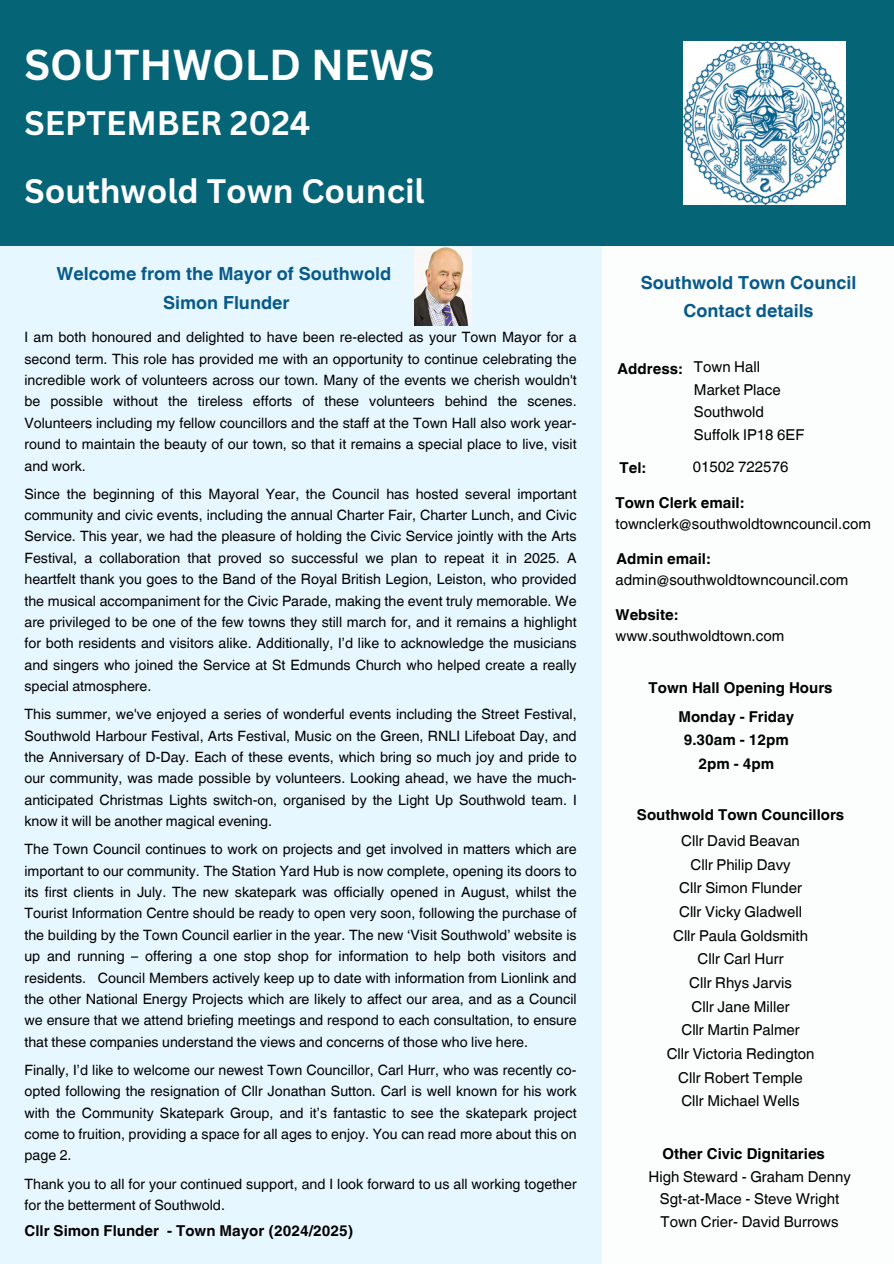
<style>
.page{position:relative;width:894px;height:1264px;background:#fff}
.page>*{position:absolute;margin:0;border:0;box-sizing:border-box;transform-origin:0 0}
.t1{font:700 42px "Canva Sans";color:#fff}
.t2{font:700 33px "Canva Sans";color:#fff}
.t3{font:700 18px/28.2px "Helvetica World";color:#075a89;text-align:center}
.t4{font:15px "Helvetica World";color:#000}
.t5{font:700 15px/23.7px "Helvetica World";color:#000;text-align:center}
.t6{font:14.25px/21.3px "Helvetica World";color:#000;text-align:justify}
</style>
<div class="page">
<div style="left:0;top:0;width:893px;height:245px;background:#056576"></div>
<img style="left:683px;top:42px;width:162px;height:163px">
<div style="left:0;top:246px;width:601px;height:1017px;background:#e7f7ff"></div>
<img style="left:414px;top:248px;width:58px;height:77px">
<h3 class="t1" style="left:24px;top:35px;width:411px">SOUTHWOLD NEWS</h3>
<p class="t2" style="left:24px;top:99px;width:287px">SEPTEMBER 2024</p>
<p class="t2" style="left:24px;top:167px;width:401px">Southwold Town Council</p>
<p class="t3" style="left:57px;top:258px;width:336px">Welcome from the Mayor of Southwold<br>Simon Flunder</p>
<h4 class="t3" style="left:640px;top:266px;width:217px">Southwold Town Council<br>Contact details</h4>
<p class="t6" style="left:24px;top:326px;width:553px">I am both honoured and delighted to have been re-elected as your Town Mayor for a second term. This role has provided me with an opportunity to continue celebrating the incredible work of volunteers across our town. Many of the events we cherish wouldn't be possible without the tireless efforts of these volunteers behind the scenes.<br>Volunteers including my fellow councillors and the staff at the Town Hall also work year&shy;round to maintain the beauty of our town, so that it remains a special place to live, visit and work.</p>
<p class="t6" style="left:24px;top:483px;width:553px">Since the beginning of this Mayoral Year, the Council has hosted several important community and civic events, including the annual Charter Fair, Charter Lunch, and Civic Service. This year, we had the pleasure of holding the Civic Service jointly with the Arts Festival, a collaboration that proved so successful we plan to repeat it in 2025. A heartfelt thank you goes to the Band of the Royal British Legion, Leiston, who provided the musical accompaniment for the Civic Parade, making the event truly memorable. We are privileged to be one of the few towns they still march for, and it remains a highlight for both residents and visitors alike. Additionally, I’d like to acknowledge the musicians and singers who joined the Service at St Edmunds Church who helped create a really special atmosphere.</p>
<p class="t6" style="left:24px;top:703px;width:553px">This summer, we've enjoyed a series of wonderful events including the Street Festival, Southwold Harbour Festival, Arts Festival, Music on the Green, RNLI Lifeboat Day, and the Anniversary of D-Day. Each of these events, which bring so much joy and pride to our community, was made possible by volunteers. Looking ahead, we have the much&shy;anticipated Christmas Lights switch-on, organised by the Light Up Southwold team. I know it will be another magical evening.</p>
<p class="t6" style="left:24px;top:838px;width:553px">The Town Council continues to work on projects and get involved in matters which are important to our community. The Station Yard Hub is now complete, opening its doors to its first clients in July. The new skatepark was officially opened in August, whilst the Tourist Information Centre should be ready to open very soon, following the purchase of the building by the Town Council earlier in the year. The new ‘Visit Southwold’ website is up and running – offering a one stop shop for information to help both visitors and residents. Council Members actively keep up to date with information from Lionlink and the other National Energy Projects which are likely to affect our area, and as a Council we ensure that we attend briefing meetings and respond to each consultation, to ensure that these companies understand the views and concerns of those who live here.</p>
<h5 class="t6" style="left:24px;top:1059px;width:553px">Finally, I’d like to welcome our newest Town Councillor, Carl Hurr, who was recently co&shy;opted following the resignation of Cllr Jonathan Sutton. Carl is well known for his work with the Community Skatepark Group, and it’s fantastic to see the skatepark project come to fruition, providing a space for all ages to enjoy. You can read more about this on page 2.</h5>
<p class="t6" style="left:24px;top:1172px;width:553px">Thank you to all for your continued support, and I look forward to us all working together for the betterment of Southwold.</p>
<h2 class="t5" style="left:24px;top:1217px;width:330px">Cllr Simon Flunder - Town Mayor (2024/2025)</h2>
<p class="t5" style="left:617px;top:355px;width:66px">Address:</p>
<p class="t4" style="left:693px;top:358px;width:68px">Town Hall</p>
<p class="t4" style="left:693px;top:381px;width:88px">Market Place</p>
<p class="t4" style="left:693px;top:403px;width:72px">Southwold</p>
<p class="t4" style="left:693px;top:426px;width:112px">Suffolk IP18 6EF</p>
<p class="t5" style="left:619px;top:454px;width:28px">Tel:</p>
<h5 class="t4" style="left:692px;top:458px;width:97px">01502 722576</h5>
<h4 class="t5" style="left:615px;top:489px;width:130px">Town Clerk email:</h4>
<h5 class="t4" style="left:615px;top:514px;width:257px">townclerk@southwoldtowncouncil.com</h5>
<p class="t5" style="left:616px;top:545px;width:95px">Admin email:</p>
<p class="t4" style="left:615px;top:570px;width:234px">admin@southwoldtowncouncil.com</p>
<p class="t5" style="left:615px;top:601px;width:64px">Website:</p>
<p class="t4" style="left:615px;top:626px;width:170px">www.southwoldtown.com</p>
<p class="t5" style="left:648px;top:674px;width:185px">Town Hall Opening Hours</p>
<p class="t5" style="left:678px;top:703px;width:117px">Monday - Friday<br>9.30am - 12pm<br>2pm - 4pm</p>
<p class="t5" style="left:636px;top:801px;width:209px">Southwold Town Councillors</p>
<p class="t4" style="left:681px;top:832px;width:120px">Cllr David Beavan</p>
<h5 class="t4" style="left:690px;top:855px;width:101px">Cllr Philip Davy</h5>
<p class="t4" style="left:679px;top:879px;width:124px">Cllr Simon Flunder</p>
<h5 class="t4" style="left:679px;top:902px;width:124px">Cllr Vicky Gladwell</h5>
<p class="t4" style="left:673px;top:926px;width:136px">Cllr Paula Goldsmith</p>
<h5 class="t4" style="left:697px;top:950px;width:87px">Cllr Carl Hurr</h5>
<p class="t4" style="left:689px;top:973px;width:104px">Cllr Rhys Jarvis</p>
<h5 class="t4" style="left:691px;top:997px;width:99px">Cllr Jane Miller</h5>
<p class="t4" style="left:681px;top:1021px;width:120px">Cllr Martin Palmer</p>
<h5 class="t4" style="left:666px;top:1044px;width:149px">Cllr Victoria Redington</h5>
<h5 class="t4" style="left:678px;top:1068px;width:126px">Cllr Robert Temple</h5>
<h5 class="t4" style="left:681px;top:1091px;width:120px">Cllr Michael Wells</h5>
<p class="t5" style="left:662px;top:1140px;width:164px">Other Civic Dignitaries</p>
<p class="t4" style="left:648px;top:1167px;width:204px">High Steward - Graham Denny</p>
<p class="t4" style="left:659px;top:1190px;width:181px">Sgt-at-Mace - Steve Wright</p>
<p class="t4" style="left:660px;top:1212px;width:179px">Town Crier- David Burrows</p>
</div>
